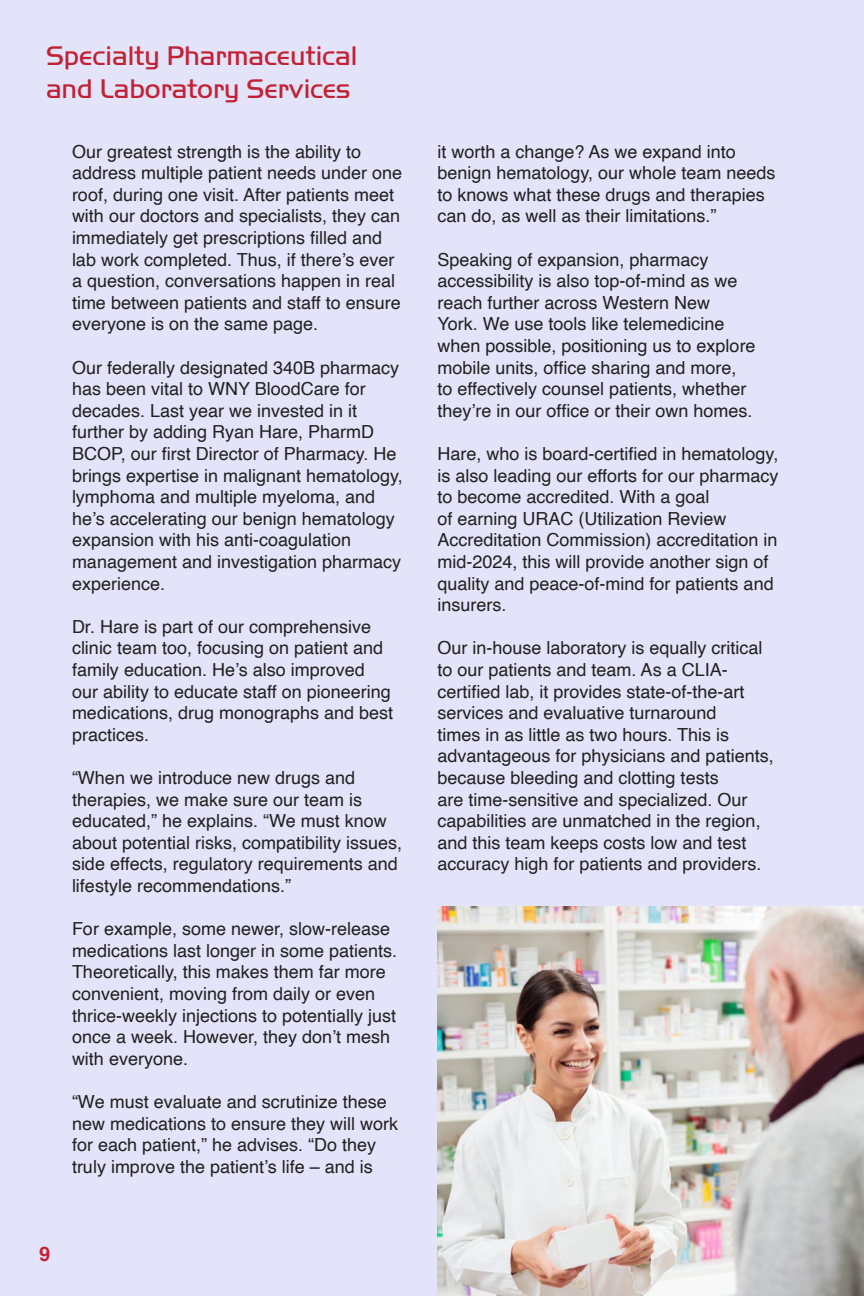
<style>
.page{position:relative;width:864px;height:1296px;background:#e3e4f9}
.page>*{position:absolute;margin:0;border:0;box-sizing:border-box;transform-origin:0 0}
.t1{font:300 28px/33.6px "Handel Got D";color:#c32033}
.t2{font:700 20px "Helvetica";color:#c32033}
.t3{font:18px/21.6px "Helvetica";color:#231f20}
</style>
<div class="page">
<img style="left:438px;top:907px;width:426px;height:389px">
<p class="t1" style="left:46px;top:39px;width:313px">Specialty Pharmaceutical and Laboratory Services</p>
<p class="t3" style="left:72px;top:141px;width:332px">Our greatest strength is the ability to address multiple patient needs under one roof, during one visit. After patients meet with our doctors and specialists, they can immediately get prescriptions filled and lab work completed. Thus, if there’s ever a question, conversations happen in real time between patients and staff to ensure everyone is on the same page.</p>
<p class="t3" style="left:72px;top:357px;width:332px">Our federally designated 340B pharmacy has been vital to WNY BloodCare for decades. Last year we invested in it further by adding Ryan Hare, PharmD BCOP, our first Director of Pharmacy. He brings expertise in malignant hematology, lymphoma and multiple myeloma, and he’s accelerating our benign hematology expansion with his anti-coagulation management and investigation pharmacy experience.</p>
<p class="t3" style="left:72px;top:616px;width:323px">Dr. Hare is part of our comprehensive clinic team too, focusing on patient and family education. He’s also improved our ability to educate staff on pioneering medications, drug monographs and best practices.</p>
<p class="t3" style="left:72px;top:767px;width:332px">“When we introduce new drugs and therapies, we make sure our team is educated,” he explains. “We must know about potential risks, compatibility issues, side effects, regulatory requirements and lifestyle recommendations.”</p>
<p class="t3" style="left:72px;top:919px;width:327px">For example, some newer, slow-release medications last longer in some patients.<br>Theoretically, this makes them far more convenient, moving from daily or even thrice-weekly injections to potentially just once a week. However, they don’t mesh with everyone.</p>
<p class="t3" style="left:72px;top:1091px;width:328px">“We must evaluate and scrutinize these new medications to ensure they will work for each patient,” he advises. “Do they truly improve the patient’s life – and is</p>
<p class="t2" style="left:39px;top:1238px;width:13px">9</p>
<p class="t3" style="left:438px;top:141px;width:339px">it worth a change? As we expand into benign hematology, our whole team needs to knows what these drugs and therapies can do, as well as their limitations.”</p>
<p class="t3" style="left:438px;top:249px;width:320px">Speaking of expansion, pharmacy accessibility is also top-of-mind as we reach further across Western New<br>York. We use tools like telemedicine when possible, positioning us to explore mobile units, office sharing and more, to effectively counsel patients, whether they’re in our office or their own homes.</p>
<p class="t3" style="left:438px;top:443px;width:342px">Hare, who is board-certified in hematology, is also leading our efforts for our pharmacy to become accredited. With a goal<br>of earning URAC (Utilization Review Accreditation Commission) accreditation in mid-2024, this will provide another sign of quality and peace-of-mind for patients and insurers.</p>
<p class="t3" style="left:438px;top:638px;width:338px">Our in-house laboratory is equally critical to our patients and team. As a CLIA&shy;certified lab, it provides state-of-the-art services and evaluative turnaround<br>times in as little as two hours. This is advantageous for physicians and patients, because bleeding and clotting tests<br>are time-sensitive and specialized. Our capabilities are unmatched in the region, and this team keeps costs low and test accuracy high for patients and providers.</p>
</div>
